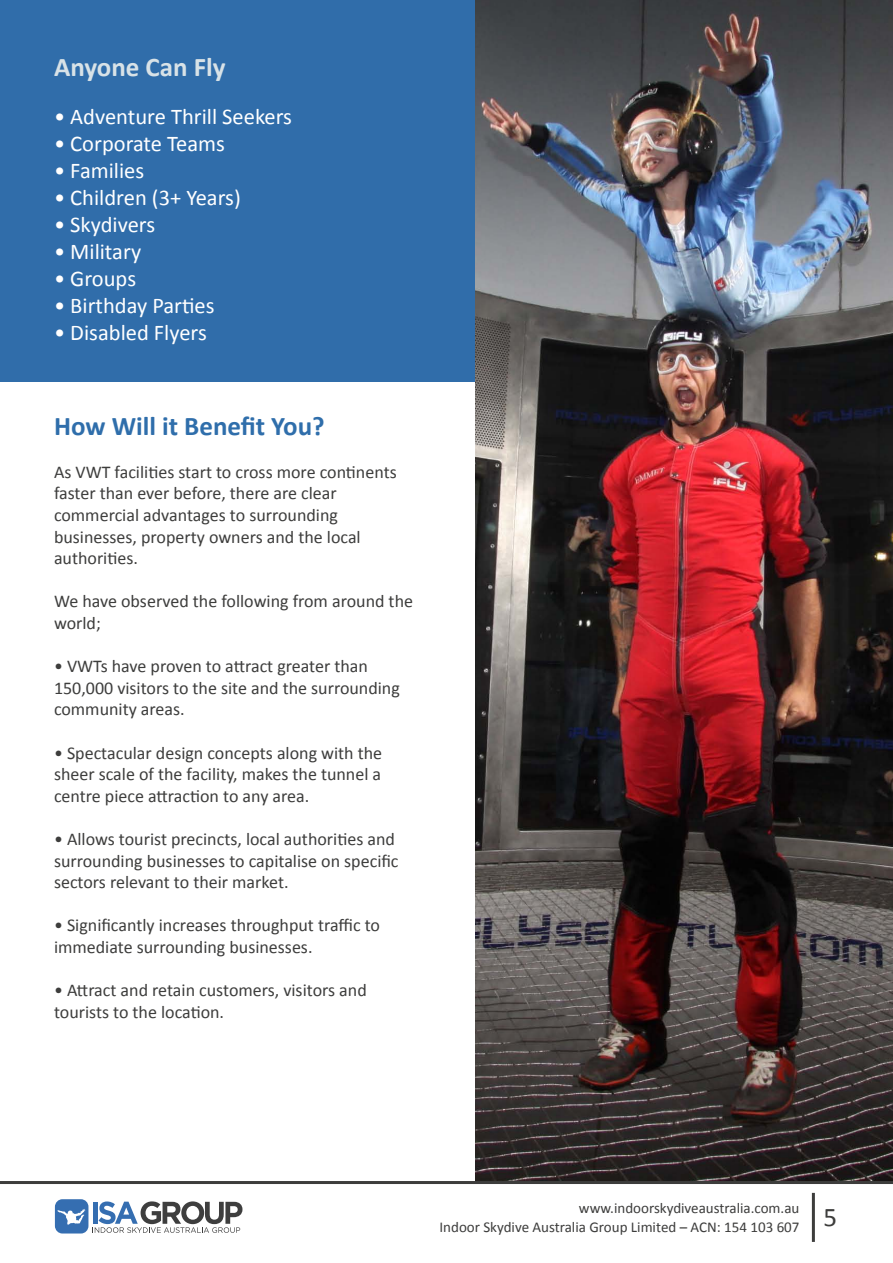
<style>
.page{position:relative;width:893px;height:1263px;background:#fff}
.page>*{position:absolute;margin:0;border:0;box-sizing:border-box;transform-origin:0 0}
.t1{font:700 27px "Calibri";color:#2f6eab}
.t2{font:700 27px "Calibri";color:#d8e2e7}
.t3{font:22.5px "Calibri";color:#fff}
.t4{font:18px/21.6px "Calibri";color:#3d3d3c}
.t5{font:15px/19.5px "Calibri";color:#3d3d3c}
</style>
<div class="page">
<div style="left:0;top:0;width:893px;height:381px;background:#306daa"></div>
<img style="left:475px;top:0;width:418px;height:1181px">
<hr style="left:0;top:1181px;width:893px;height:3px;background:#3d3d3c">
<div style="left:55px;top:1199px;width:33px;height:34px;background:#356eb1;border-radius:8px"></div>
<svg style="left:93px;top:1201px;width:149px;height:32px"></svg>
<svg style="left:57px;top:1209px;width:28px;height:15px"></svg>
<hr style="left:812px;top:1193px;width:3px;height:49px;background:#3d3d3c">
<h1 class="t2" style="left:54px;top:50px;width:173px">Anyone Can Fly</h1>
<p class="t3" style="left:54px;top:103px;width:239px">• Adventure Thrill Seekers</p>
<p class="t3" style="left:54px;top:130px;width:172px">• Corporate Teams</p>
<p class="t3" style="left:54px;top:157px;width:92px">• Families</p>
<p class="t3" style="left:54px;top:184px;width:188px">• Children (3+ Years)</p>
<p class="t3" style="left:54px;top:211px;width:103px">• Skydivers</p>
<p class="t3" style="left:54px;top:238px;width:89px">• Military</p>
<p class="t3" style="left:54px;top:265px;width:84px">• Groups</p>
<p class="t3" style="left:54px;top:292px;width:162px">• Birthday Parties</p>
<p class="t3" style="left:54px;top:319px;width:154px">• Disabled Flyers</p>
<h1 class="t1" style="left:54px;top:409px;width:272px">How Will it Benefit You?</h1>
<p class="t4" style="left:54px;top:460px;width:344px">As VWT facilities start to cross more continents faster than ever before, there are clear commercial advantages to surrounding businesses, property owners and the local authorities.</p>
<p class="t4" style="left:54px;top:590px;width:361px">We have observed the following from around the world;</p>
<p class="t4" style="left:54px;top:654px;width:347px">• VWTs have proven to attract greater than<br>150,000 visitors to the site and the surrounding community areas.</p>
<p class="t4" style="left:54px;top:741px;width:330px;text-align:justify">• Spectacular design concepts along with the sheer scale of the facility, makes the tunnel a centre piece attraction to any area.</p>
<p class="t4" style="left:54px;top:827px;width:346px">• Allows tourist precincts, local authorities and surrounding businesses to capitalise on specific sectors relevant to their market.</p>
<p class="t4" style="left:54px;top:914px;width:328px">• Significantly increases throughput traffic to immediate surrounding businesses.</p>
<p class="t4" style="left:54px;top:978px;width:314px">• Attract and retain customers, visitors and tourists to the location.</p>
<p class="t5" style="left:439px;top:1197px;width:399px;text-indent:139px">www.indoorskydiveaustralia.com.au<br>Indoor Skydive Australia Group Limited – ACN: 154 103 607 <sup>5</sup></p>
</div>
